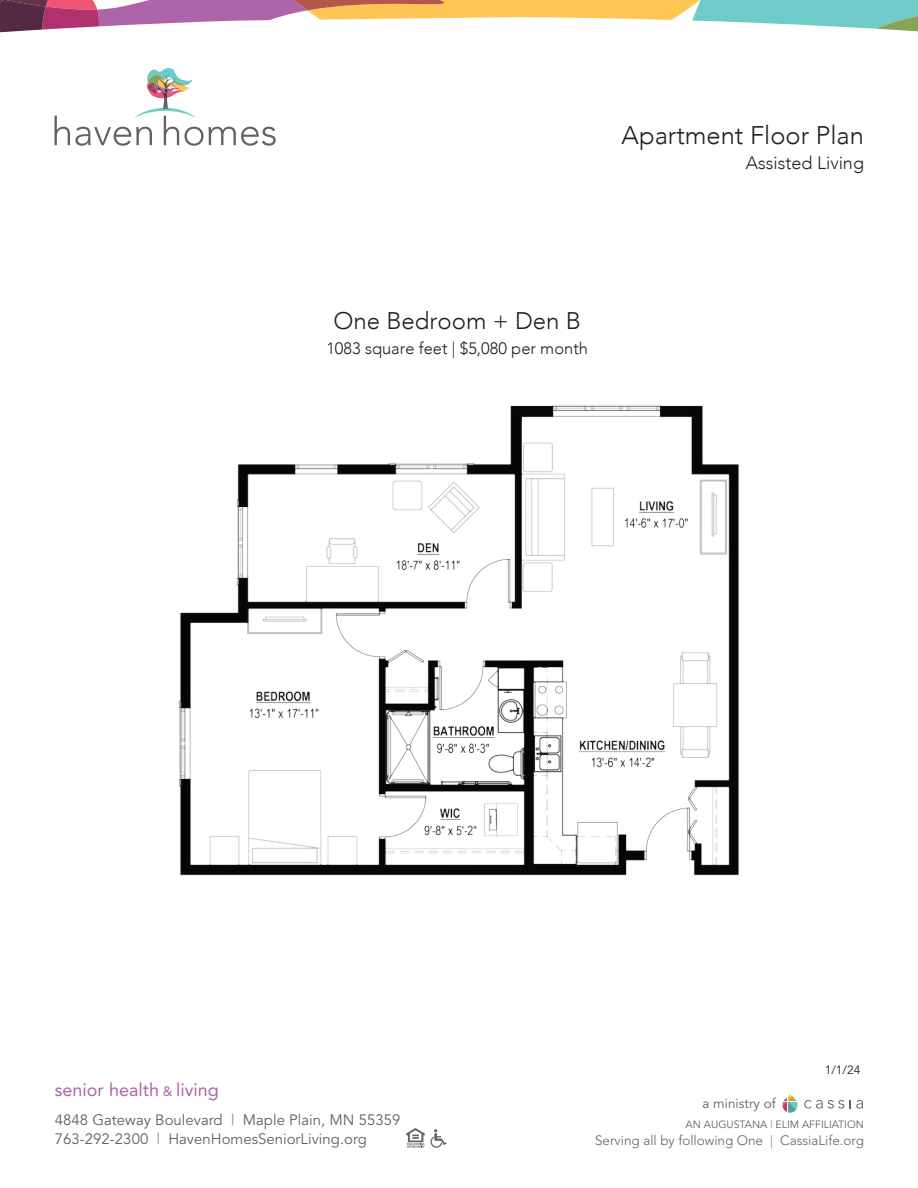
<style>
.page{position:relative;width:918px;height:1188px;background:#fff}
.page>*{position:absolute;margin:0;border:0;box-sizing:border-box;transform-origin:0 0}
.t1{font:300 25.5px "Avenir";color:#231f20}
.t2{font:300 24px "Avenir";color:#231f20}
.t3{font:18px "Avenir";color:#ad64a8}
.t4{font:300 18px "Avenir";color:#231f20}
.t5{font:300 16.5px "Avenir";color:#231f20}
.t6{font:15px/19.5px "Avenir";color:#5e6367}
.t7{font:300 13.5px "Avenir";color:#5e6367}
.t8{font:13.5px "Avenir";color:#5e6367}
.t9{font:12px "Avenir";color:#231f20}
.t10{font:10.5px "Avenir";color:#5e6367}
.s1{font-size:13.5px}
.s2{color:#83888c}
</style>
<div class="page">
<svg style="left:804px;top:1100px;width:40px;height:9px"></svg>
<svg style="left:850px;top:1100px;width:13px;height:9px"></svg>
<svg style="left:782px;top:1094px;width:16px;height:19px"></svg>
<svg style="left:406px;top:1128px;width:41px;height:20px"></svg>
<svg style="left:639px;top:0;width:279px;height:17px"></svg>
<svg style="left:587px;top:17px;width:331px;height:15px"></svg>
<svg style="left:0;top:0;width:587px;height:146px"></svg>
<img style="left:179px;top:405px;width:560px;height:471px">
<p class="t1" style="left:622px;top:118px;width:244px">Apartment Floor Plan</p>
<p class="t4" style="left:746px;top:151px;width:120px">Assisted Living</p>
<h2 class="t2" style="left:334px;top:305px;width:249px">One Bedroom + Den B</h2>
<p class="t5" style="left:326px;top:337px;width:263px">1083 square feet | $5,080 per month</p>
<p class="t3" style="left:55px;top:1083px;width:166px">senior health <span class="s1">&amp;</span> living</p>
<p class="t6" style="left:55px;top:1112px;width:347px">4848 Gateway Boulevard <span class="s2">|</span> Maple Plain, MN 55359<br>763-292-2300 <span class="s2">|</span> HavenHomesSeniorLiving.org</p>
<p class="t8" style="left:703px;top:1098px;width:75px">a ministry of</p>
<p class="t9" style="left:825px;top:1063px;width:37px">1/1/24</p>
<p class="t10" style="left:686px;top:1120px;width:180px">AN AUGUSTANA <span class="s2">|</span> ELIM AFFILIATION</p>
<p class="t7" style="left:595px;top:1134px;width:270px">Serving all by following One <span class="s2">|</span> CassiaLife.org</p>
</div>
